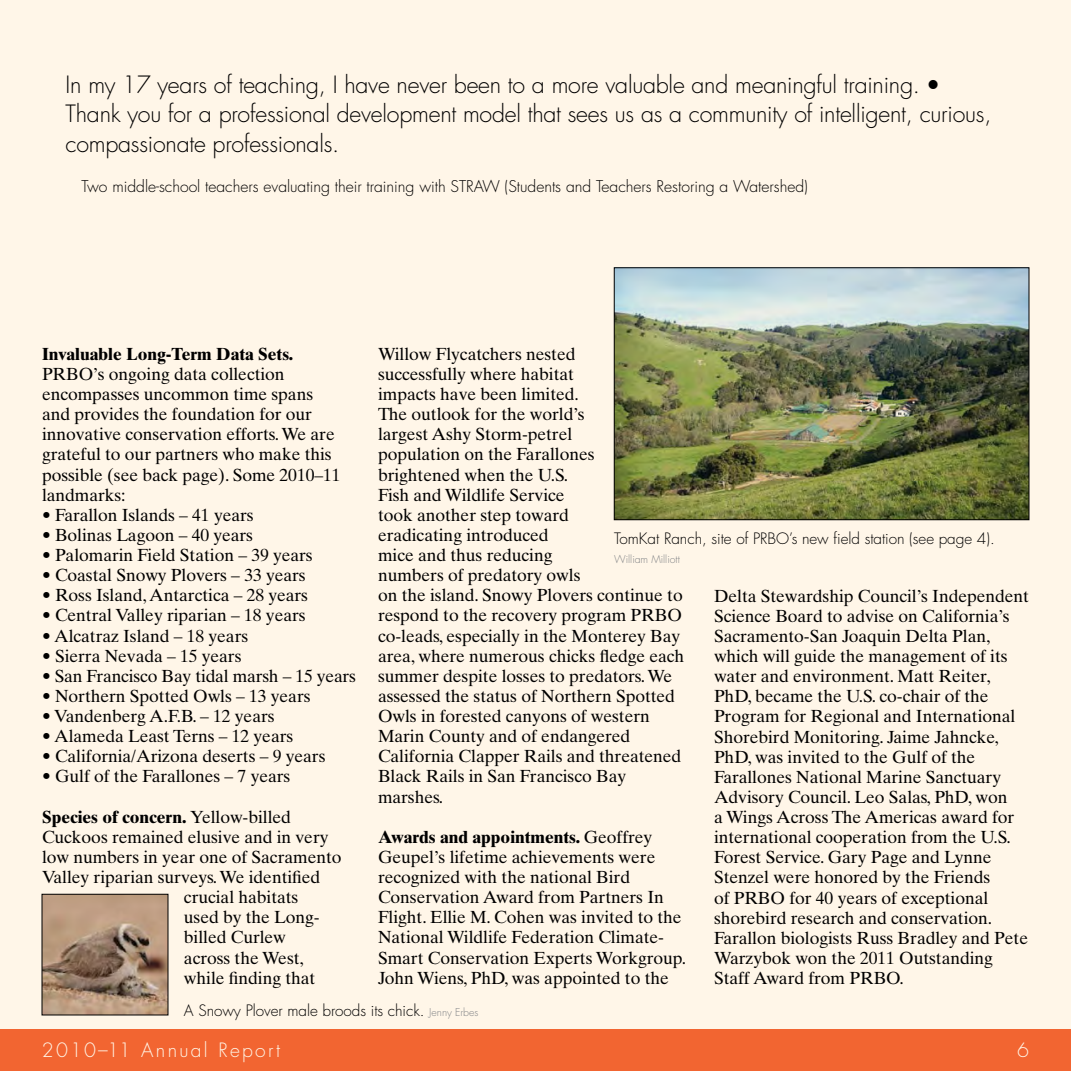
<style>
.page{position:relative;width:1071px;height:1071px;background:#fff6e8}
.page>*{position:absolute;margin:0;border:0;box-sizing:border-box;transform-origin:0 0}
.t1{font:300 23.1px/29.8px "Futura";letter-spacing:-.01em;color:#000}
.t2{font:300 19.25px "Futura";letter-spacing:.12em;color:#fff6e8}
.t3{font:17.5px/20.1px "Times Ten";letter-spacing:-.005em;color:#000}
.t4{font:700 17.5px "Times Ten";letter-spacing:-.005em;color:#000}
.t5{font:300 15.75px "Futura";color:#000}
.t6{font:300 15.4px "Futura";letter-spacing:-.005em;color:#000}
.t7{font:300 10.5px "Futura";letter-spacing:-.005em;color:#808285}
.s1{font-weight:400}
.s2{font-weight:700}
.s3{font-size:10.5px;color:#808285}
</style>
<div class="page">
<img style="left:616px;top:270px;width:411px;height:248px">
<div style="left:614px;top:268px;width:415px;height:252px;border:1px solid #000"></div>
<img style="left:44px;top:896px;width:122px;height:117px">
<div style="left:0;top:1029px;width:1071px;height:42px;background:#f26531"></div>
<h1 class="t1" style="left:66px;top:70px;width:927px">In my 17 years of teaching, I have never been to a more valuable and meaningful training.<br>Thank you for a professional development model that sees us as a community of intelligent, curious, compassionate professionals.</h1>
<p class="t5" style="left:81px;top:177px;width:728px">Two middle-school teachers evaluating their training with STRAW (Students and Teachers Restoring a Watershed)</p>
<p class="t4" style="left:42px;top:343px;width:253px">Invaluable Long-Term Data Sets.</p>
<p class="t3" style="left:42px;top:364px;width:300px">PRBO’s ongoing data collection encompasses uncommon time spans and provides the foundation for our innovative conservation efforts. We are grateful to our partners who make this possible (see back page). Some 2010–11 landmarks:</p>
<p class="t3" style="left:42px;top:505px;width:213px">• Farallon Islands – 41 years</p>
<p class="t3" style="left:42px;top:525px;width:213px">• Bolinas Lagoon – 40 years</p>
<p class="t3" style="left:42px;top:545px;width:272px">• Palomarin Field Station – 39 years</p>
<p class="t3" style="left:42px;top:565px;width:265px">• Coastal Snowy Plovers – 33 years</p>
<p class="t3" style="left:42px;top:585px;width:268px">• Ross Island, Antarctica – 28 years</p>
<p class="t3" style="left:42px;top:605px;width:265px">• Central Valley riparian – 18 years</p>
<p class="t3" style="left:42px;top:625px;width:208px">• Alcatraz Island – 18 years</p>
<p class="t3" style="left:42px;top:646px;width:201px">• Sierra Nevada – 15 years</p>
<p class="t3" style="left:42px;top:666px;width:316px">• San Francisco Bay tidal marsh – 15 years</p>
<p class="t3" style="left:42px;top:686px;width:270px">• Northern Spotted Owls – 13 years</p>
<p class="t3" style="left:42px;top:706px;width:234px">• Vandenberg A.F.B. – 12 years</p>
<p class="t3" style="left:42px;top:726px;width:253px">• Alameda Least Terns – 12 years</p>
<p class="t3" style="left:42px;top:746px;width:285px">• California/Arizona deserts – 9 years</p>
<p class="t3" style="left:42px;top:766px;width:250px">• Gulf of the Farallones – 7 years</p>
<p class="t4" style="left:42px;top:806px;width:250px">Species of concern. <span class="s1">Yellow-billed</span></p>
<p class="t3" style="left:42px;top:827px;width:288px">Cuckoos remained elusive and in very</p>
<p class="t3" style="left:42px;top:847px;width:301px">low numbers in year one of Sacramento</p>
<p class="t3" style="left:42px;top:867px;width:280px">Valley riparian surveys. We identified</p>
<p class="t3" style="left:184px;top:887px;width:116px">crucial habitats</p>
<p class="t3" style="left:184px;top:907px;width:137px">used by the Long-</p>
<p class="t3" style="left:184px;top:927px;width:103px">billed Curlew</p>
<p class="t3" style="left:184px;top:947px;width:121px">across the West,</p>
<p class="t3" style="left:184px;top:968px;width:133px">while finding that</p>
<p class="t3" style="left:378px;top:344px;width:308px">Willow Flycatchers nested<br>successfully where habitat<br>impacts have been limited.<br>The outlook for the world’s<br>largest Ashy Storm-petrel<br>population on the Farallones<br>brightened when the U.S.<br>Fish and Wildlife Service<br>took another step toward<br>eradicating introduced<br>mice and thus reducing<br>numbers of predatory owls<br>on the island. Snowy Plovers continue to respond to the recovery program PRBO co-leads, especially in the Monterey Bay area, where numerous chicks fledge each summer despite losses to predators. We assessed the status of Northern Spotted<br>Owls in forested canyons of western<br>Marin County and of endangered<br>California Clapper Rails and threatened<br>Black Rails in San Francisco Bay marshes.</p>
<p class="t3" style="left:378px;top:827px;width:310px"><span class="s2">Awards and appointments.</span> Geoffrey Geupel’s lifetime achievements were recognized with the national Bird Conservation Award from Partners In Flight. Ellie M. Cohen was invited to the National Wildlife Federation Climate-Smart Conservation Experts Workgroup.<br>John Wiens, PhD, was appointed to the</p>
<p class="t6" style="left:614px;top:529px;width:382px">TomKat Ranch, site of PRBO’s new field station (see page 4).</p>
<p class="t7" style="left:614px;top:553px;width:67px">William Milliott</p>
<p class="t3" style="left:714px;top:586px;width:316px">Delta Stewardship Council’s Independent Science Board to advise on California’s Sacramento-San Joaquin Delta Plan, which will guide the management of its water and environment. Matt Reiter, PhD, became the U.S. co-chair of the Program for Regional and International Shorebird Monitoring. Jaime Jahncke, PhD, was invited to the Gulf of the Farallones National Marine Sanctuary Advisory Council. Leo Salas, PhD, won<br>a Wings Across The Americas award for international cooperation from the U.S.<br>Forest Service. Gary Page and Lynne Stenzel were honored by the Friends<br>of PRBO for 40 years of exceptional shorebird research and conservation.<br>Farallon biologists Russ Bradley and Pete Warzybok won the 2011 Outstanding Staff Award from PRBO.</p>
<p class="t6" style="left:184px;top:1001px;width:296px">A Snowy Plover male broods its chick. <span class="s3">Jenny Erbes</span></p>
<p class="t2" style="left:42px;top:1039px;width:240px">2010–11 Annual Report</p>
<p class="t2" style="left:1017px;top:1039px;width:13px">6</p>
</div>
